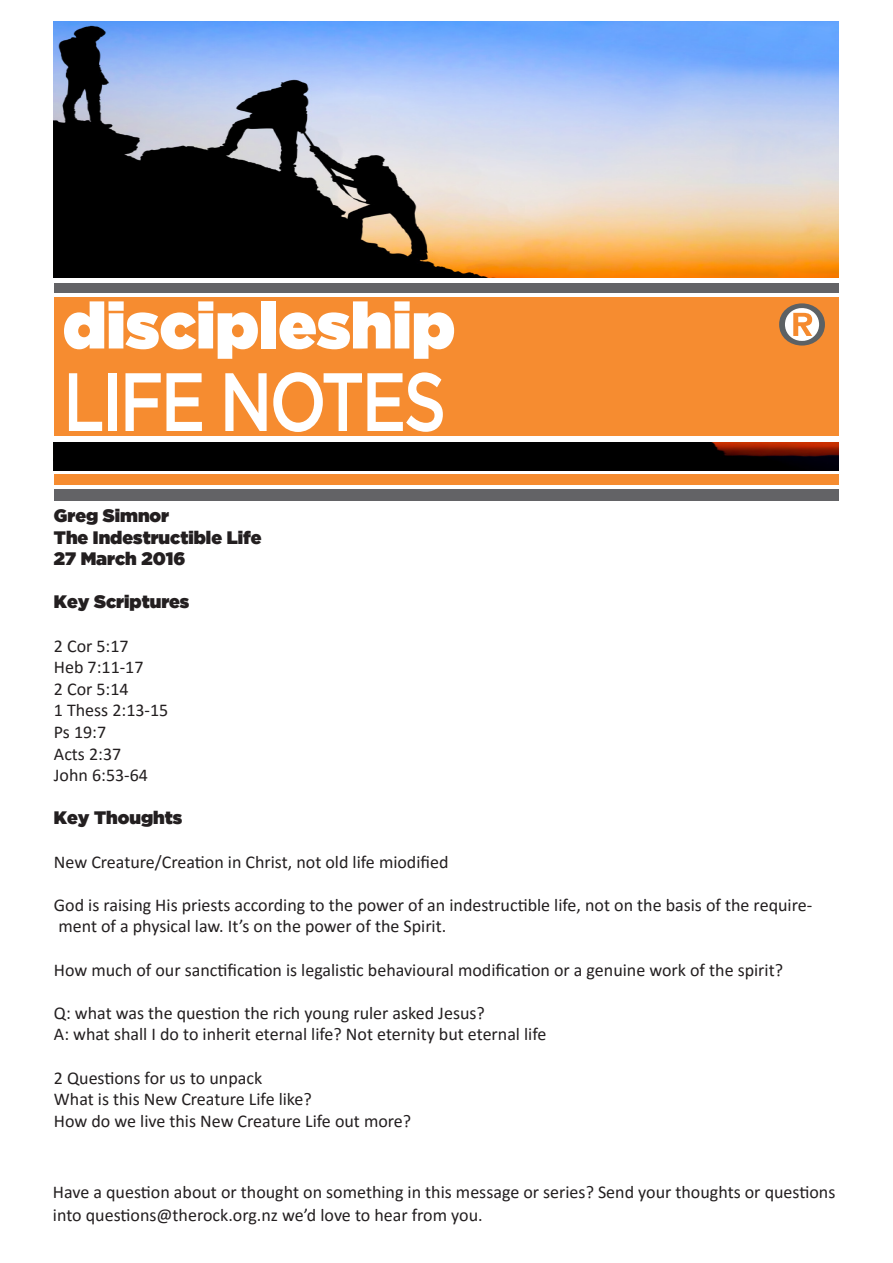
<style>
.page{position:relative;width:893px;height:1263px;background:#fff}
.page>*{position:absolute;margin:0;border:0;box-sizing:border-box;transform-origin:0 0}
.Subhead{font:500 82.5px "Gotham";letter-spacing:-.05em;color:#fff;scale:.82 1}
.t1{font:64.5px "Gotham Ultra";color:#fff}
.t2{font:18px/21.6px "Calibri";color:#231f20}
.t3{font:18px "Gotham Ultra";color:#231f20}
</style>
<div class="page">
<div style="left:54px;top:283px;width:785px;height:10px;background:#636366"></div>
<div style="left:54px;top:298px;width:784px;height:138px;background:#f68c30"></div>
<svg style="left:779px;top:303px;width:46px;height:43px"></svg>
<div style="left:54px;top:489px;width:785px;height:11px;background:#636366"></div>
<img style="left:54px;top:21px;width:785px;height:257px">
<img style="left:54px;top:442px;width:785px;height:29px">
<div style="left:54px;top:475px;width:785px;height:10px;background:#f68c30"></div>
<p class="t1" style="left:63px;top:288px;width:394px">discipleship</p>
<p class="Subhead" style="left:63px;top:355px;width:469px">LIFE NOTES</p>
<p class="t3" style="left:54px;top:505px;width:117px">Greg Simnor</p>
<p class="t3" style="left:54px;top:527px;width:209px">The Indestructible Life</p>
<p class="t3" style="left:54px;top:548px;width:133px">27 March 2016</p>
<p class="t3" style="left:54px;top:592px;width:137px">Key Scriptures</p>
<p class="t2" style="left:54px;top:634px;width:76px">2 Cor 5:17</p>
<p class="t2" style="left:54px;top:656px;width:91px">Heb 7:11-17</p>
<p class="t2" style="left:54px;top:677px;width:76px">2 Cor 5:14</p>
<p class="t2" style="left:54px;top:699px;width:116px">1 Thess 2:13-15</p>
<p class="t2" style="left:54px;top:721px;width:54px">Ps 19:7</p>
<p class="t2" style="left:54px;top:742px;width:69px">Acts 2:37</p>
<p class="t2" style="left:54px;top:764px;width:96px">John 6:53-64</p>
<p class="t3" style="left:54px;top:808px;width:130px">Key Thoughts</p>
<p class="t2" style="left:54px;top:850px;width:396px">New Creature/Creation in Christ, not old life miodified</p>
<p class="t2" style="left:54px;top:893px;width:760px">God is raising His priests according to the power of an indestructible life, not on the basis of the require&shy;ment of a physical law. It’s on the power of the Spirit.</p>
<p class="t2" style="left:54px;top:958px;width:731px">How much of our sanctification is legalistic behavioural modification or a genuine work of the spirit?</p>
<p class="t2" style="left:54px;top:1001px;width:432px">Q: what was the question the rich young ruler asked Jesus?</p>
<p class="t2" style="left:54px;top:1023px;width:494px">A: what shall I do to inherit eternal life? Not eternity but eternal life</p>
<p class="t2" style="left:54px;top:1066px;width:210px">2 Questions for us to unpack</p>
<p class="t2" style="left:54px;top:1088px;width:259px">What is this New Creature Life like?</p>
<p class="t2" style="left:54px;top:1109px;width:359px">How do we live this New Creature Life out more?</p>
<p class="t2" style="left:53px;top:1180px;width:784px;line-height:22.5px">Have a question about or thought on something in this message or series? Send your thoughts or questions into questions@therock.org.nz we’d love to hear from you.</p>
</div>
